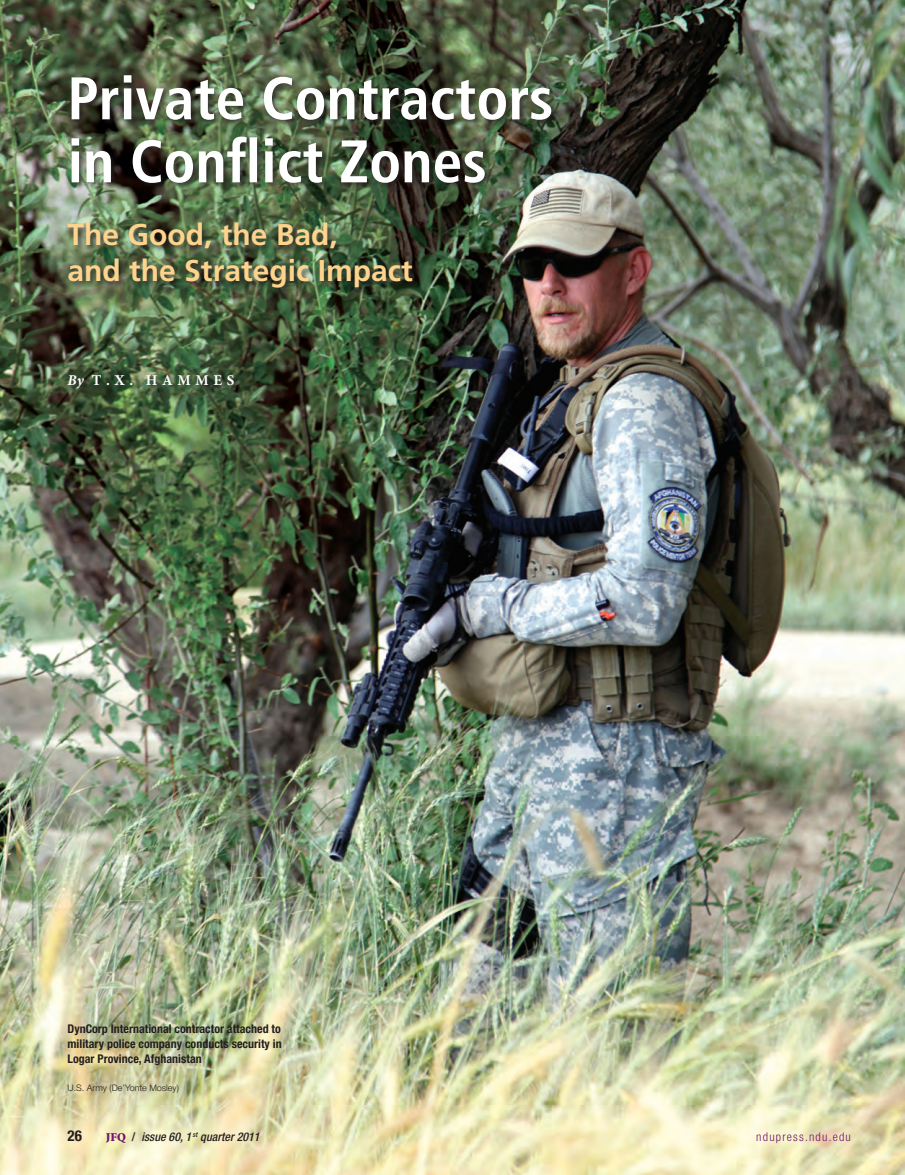
<style>
.page{position:relative;width:905px;height:1175px;background:#fff}
.page>*{position:absolute;margin:0;border:0;box-sizing:border-box;transform-origin:0 0}
.t1{font:700 condensed 60px/63px "Frutiger LT Std";color:#fff}
.t2{font:700 30px/36px "Frutiger LT Std";color:#fed38d}
.t3{font:700 15px "Minion Pro";color:#fff}
.t4{font:700 condensed 15px "Helvetica Neue LT Std";color:#231f20}
.t5{font:700 condensed 12px/15px "Helvetica Neue LT Std";color:#231f20;text-align:justify}
.t6{font:italic 500 condensed 12px "Helvetica Neue LT Std";color:#231f20}
.t7{font:300 condensed 12px "Helvetica Neue LT Std";letter-spacing:.1em;color:#711271}
.t8{font:300 9px "Helvetica Neue LT Std";color:#231f20}
.s1{font-style:italic}
.s2{font-family:"Minion Std";font-weight:900;font-style:normal;font-stretch:normal;color:#711271}
.s3{font-style:normal}
</style>
<div class="page">
<img style="left:0;top:0;width:904px;height:1174px">
<div style="left:66px;top:73px;width:493px;height:323px;background:#231f20;opacity:.75"></div>
<h1 class="t1" style="left:68px;top:67px;width:487px">Private Contractors in Conflict Zones</h1>
<h2 class="t2" style="left:68px;top:217px;width:347px">The Good, the Bad,<br>and the Strategic Impact</h2>
<p class="t3" style="left:68px;top:371px;width:127px"><span class="s1">By</span> T.X. HAMM</p>
<p class="t3" style="left:213px;top:371px;width:21px">E S</p>
<p class="t5" style="left:68px;top:1020px;width:216px">DynCorp International contractor attached to military police company conducts security in Logar Province, Afghanistan</p>
<p class="t8" style="left:68px;top:1082px;width:113px">U.S. Army (De’Yonte Mosley)</p>
<p class="t4" style="left:68px;top:1126px;width:16px">26</p>
<p class="t6" style="left:106px;top:1129px;width:155px"><span class="s2">JFQ</span> <span class="s3">/</span> issue 60, 1 <sup>st</sup> quarter 2011</p>
<p class="t7" style="left:756px;top:1129px;width:96px">ndupress.ndu.edu</p>
</div>
